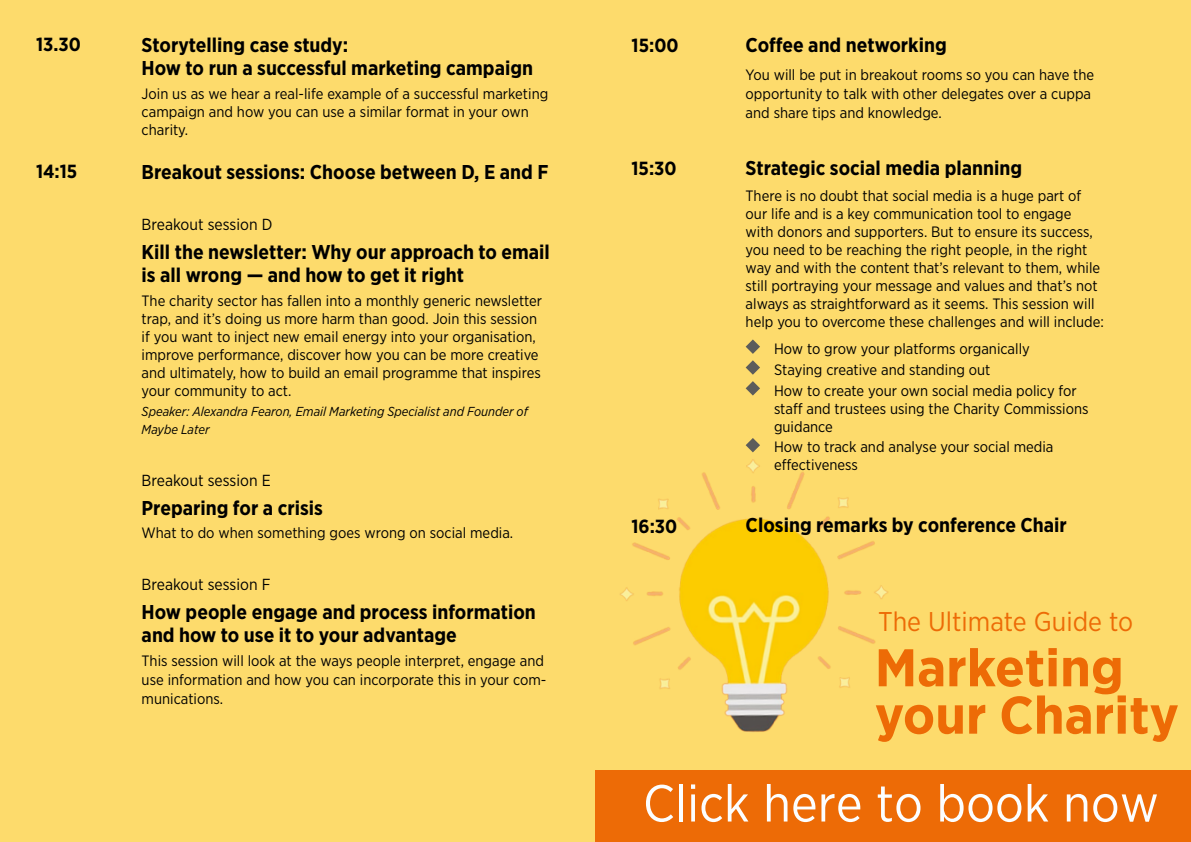
<style>
.page{position:relative;width:1191px;height:842px;background:#fff}
.page>*{position:absolute;margin:0;border:0;box-sizing:border-box;transform-origin:0 0}
.t1{font:700 52.9px/47.4px "Gotham Narrow";color:#ed6b06;scale:1.06 1}
.t2{font:52px "Gotham Narrow";color:#fcfeff}
.t3{font:27.1px "Gotham Narrow";color:#ed6b06}
.t4{font:700 20px/23px "Gotham Narrow";color:#000}
.t5{font:700 19px "Gotham Narrow";color:#000}
.t6{font:16px "Gotham Narrow";color:#000}
.t7{font:15px/18px "Gotham Narrow";color:#000}
.t8{font:italic 13px/18px "Gotham Narrow";color:#000}
</style>
<div class="page">
<div style="left:595px;top:770px;width:596px;height:72px;background:#ed6b06"></div>
<img style="left:557px;top:413px;width:363px;height:363px">
<svg style="left:745px;top:339px;width:15px;height:15px"></svg>
<svg style="left:745px;top:360px;width:15px;height:15px"></svg>
<svg style="left:745px;top:381px;width:15px;height:15px"></svg>
<svg style="left:745px;top:438px;width:15px;height:14px"></svg>
<p class="t5" style="left:36px;top:32px;width:46px">13.30</p>
<p class="t5" style="left:36px;top:159px;width:43px">14:15</p>
<h3 class="t4" style="left:142px;top:33px;width:393px">Storytelling case study:<br>How to run a successful marketing campaign</h3>
<p class="t7" style="left:142px;top:84px;width:408px">Join us as we hear a real-life example of a successful marketing campaign and how you can use a similar format in your own charity.</p>
<h3 class="t4" style="left:142px;top:160px;width:408px">Breakout sessions: Choose between D, E and F</h3>
<p class="t6" style="left:142px;top:215px;width:132px">Breakout session D</p>
<h3 class="t4" style="left:142px;top:240px;width:410px">Kill the newsletter: Why our approach to email is all wrong — and how to get it right</h3>
<p class="t7" style="left:142px;top:291px;width:402px">The charity sector has fallen into a monthly generic newsletter trap, and it’s doing us more harm than good. Join this session if you want to inject new email energy into your organisation, improve performance, discover how you can be more creative and ultimately, how to build an email programme that inspires your community to act.</p>
<p class="t8" style="left:142px;top:403px;width:388px">Speaker: Alexandra Fearon, Email Marketing Specialist and Founder of<br>Maybe Later</p>
<p class="t6" style="left:142px;top:470px;width:131px">Breakout session E</p>
<h3 class="t4" style="left:142px;top:496px;width:183px">Preparing for a crisis</h3>
<p class="t7" style="left:142px;top:524px;width:373px">What to do when something goes wrong on social media.</p>
<p class="t6" style="left:142px;top:574px;width:130px">Breakout session F</p>
<h3 class="t4" style="left:142px;top:600px;width:396px">How people engage and process information and how to use it to your advantage</h3>
<p class="t7" style="left:142px;top:651px;width:406px;line-height:19px">This session will look at the ways people interpret, engage and use information and how you can incorporate this in your com&shy;munications.</p>
<p class="t5" style="left:631px;top:33px;width:48px">15:00</p>
<h3 class="t4" style="left:745px;top:33px;width:202px">Coffee and networking</h3>
<p class="t7" style="left:745px;top:64px;width:350px;line-height:19px">You will be put in breakout rooms so you can have the opportunity to talk with other delegates over a cuppa and share tips and knowledge.</p>
<p class="t5" style="left:631px;top:156px;width:47px">15:30</p>
<h3 class="t4" style="left:745px;top:156px;width:278px">Strategic social media planning</h3>
<p class="t7" style="left:745px;top:187px;width:360px">There is no doubt that social media is a huge part of our life and is a key communication tool to engage<br>with donors and supporters. But to ensure its success, you need to be reaching the right people, in the right way and with the content that’s relevant to them, while still portraying your message and values and that’s not always as straightforward as it seems. This session will help you to overcome these challenges and will include:</p>
<p class="t7" style="left:774px;top:338px;width:304px;line-height:20.8px">How to grow your platforms organically<br>Staying creative and standing out<br>How to create your own social media policy for</p>
<p class="t7" style="left:774px;top:399px;width:316px">staff and trustees using the Charity Commissions guidance</p>
<p class="t7" style="left:774px;top:438px;width:281px">How to track and analyse your social media effectiveness</p>
<p class="t5" style="left:631px;top:514px;width:47px">16:30</p>
<h3 class="t4" style="left:745px;top:513px;width:323px">Closing remarks by conference Chair</h3>
<h3 class="t3" style="left:878px;top:604px;width:256px">The Ultimate Guide to</h3>
<h1 class="t1" style="left:874px;top:643px;width:288px">Marketing your Charity</h1>
<h2 class="t2" style="left:643px;top:771px;width:517px">Click here to book now</h2>
</div>
